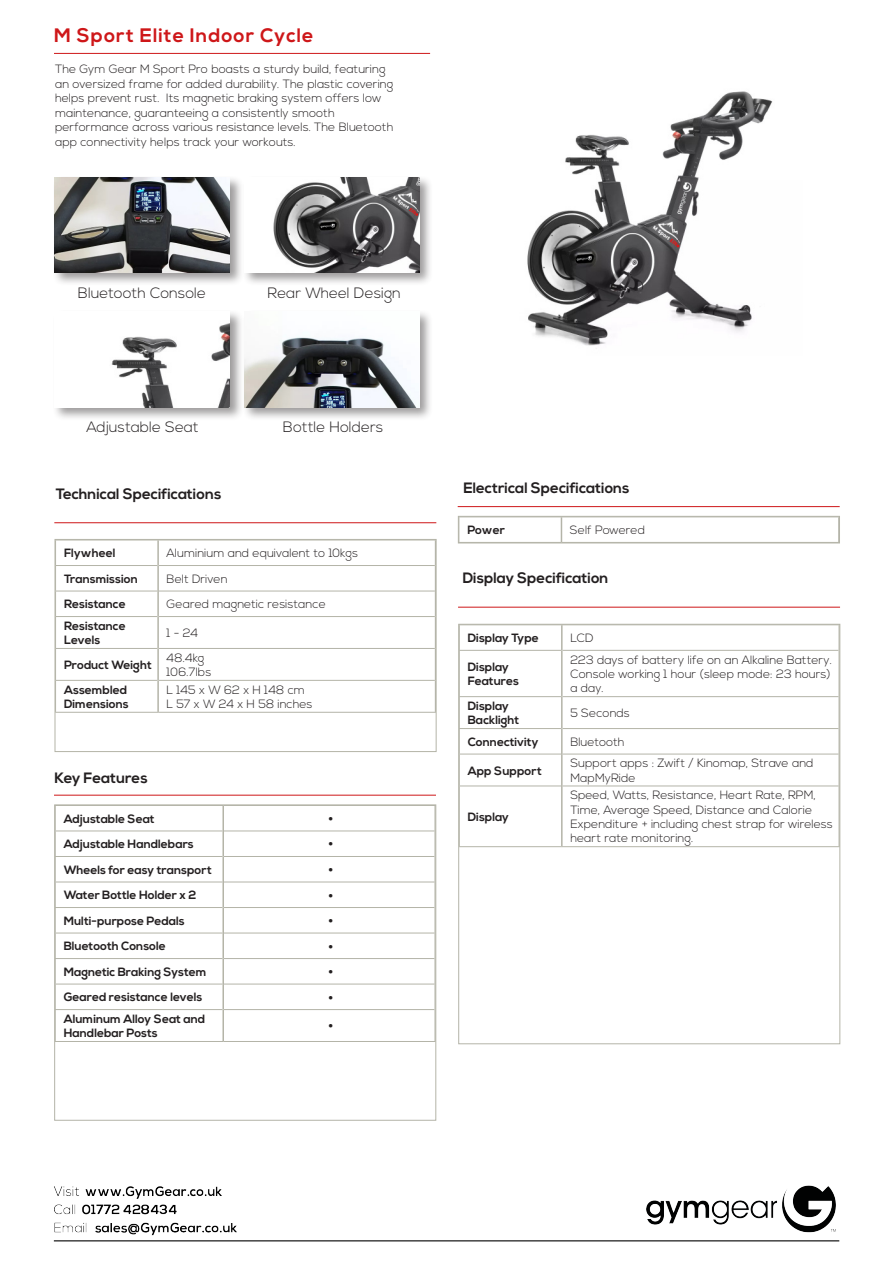
<style>
.page{position:relative;width:893px;height:1263px;background:#fff}
.page>*{position:absolute;margin:0;border:0;box-sizing:border-box;transform-origin:0 0}
.t1{font:700 19.5px "Nexa";letter-spacing:.05em;color:#ce1719}
.t2{font:300 18px "Nexa";color:#231f20}
.t3{font:700 15px "Nexa";color:#231f20}
.t4{font:300 15px "Nexa";color:#231f20}
.t5{font:300 12px/14.4px "Nexa";color:#231f20}
.t6{font:700 12px/14.4px "Nexa";color:#231f20}
</style>
<div class="page">
<hr style="left:54px;top:53px;width:376px;height:1px;background:#ce1719">
<div style="left:52px;top:175px;width:192px;height:112px;background:#231f20;opacity:.45"></div>
<div style="left:52px;top:310px;width:192px;height:111px;background:#231f20;opacity:.45"></div>
<img style="left:54px;top:312px;width:176px;height:95px">
<div style="left:242px;top:175px;width:192px;height:112px;background:#231f20;opacity:.45"></div>
<img style="left:244px;top:177px;width:175px;height:95px">
<div style="left:242px;top:310px;width:192px;height:111px;background:#231f20;opacity:.45"></div>
<img style="left:244px;top:312px;width:175px;height:95px">
<img style="left:53px;top:1185px;width:787px;height:57px">
<hr style="left:54px;top:522px;width:382px;height:1px;background:#ce1719">
<hr style="left:55px;top:565px;width:102px;height:1px;background:#b4b4a8">
<hr style="left:159px;top:565px;width:276px;height:1px;background:#b4b4a8">
<hr style="left:55px;top:591px;width:102px;height:1px;background:#b4b4a8">
<hr style="left:159px;top:591px;width:276px;height:1px;background:#b4b4a8">
<hr style="left:55px;top:616px;width:102px;height:1px;background:#b4b4a8">
<hr style="left:159px;top:616px;width:276px;height:1px;background:#b4b4a8">
<hr style="left:55px;top:648px;width:102px;height:1px;background:#b4b4a8">
<hr style="left:159px;top:648px;width:276px;height:1px;background:#b4b4a8">
<hr style="left:55px;top:680px;width:102px;height:1px;background:#b4b4a8">
<hr style="left:159px;top:680px;width:276px;height:1px;background:#b4b4a8">
<hr style="left:55px;top:712px;width:103px;height:1px;background:#b4b4a8">
<hr style="left:158px;top:712px;width:278px;height:1px;background:#b4b4a8">
<hr style="left:157px;top:540px;width:2px;height:25px;background:#b4b4a8">
<hr style="left:157px;top:565px;width:2px;height:26px;background:#b4b4a8">
<hr style="left:157px;top:591px;width:2px;height:25px;background:#b4b4a8">
<hr style="left:157px;top:616px;width:2px;height:32px;background:#b4b4a8">
<hr style="left:157px;top:648px;width:2px;height:32px;background:#b4b4a8">
<hr style="left:157px;top:680px;width:2px;height:32px;background:#b4b4a8">
<div style="left:55px;top:539px;width:381px;height:213px;border:1px solid #b4b4a8"></div>
<hr style="left:54px;top:795px;width:382px;height:1px;background:#ce1719">
<hr style="left:55px;top:830px;width:167px;height:1px;background:#b4b4a8">
<hr style="left:224px;top:830px;width:210px;height:1px;background:#b4b4a8">
<hr style="left:55px;top:856px;width:167px;height:1px;background:#b4b4a8">
<hr style="left:224px;top:856px;width:210px;height:1px;background:#b4b4a8">
<hr style="left:55px;top:882px;width:167px;height:1px;background:#b4b4a8">
<hr style="left:224px;top:882px;width:210px;height:1px;background:#b4b4a8">
<hr style="left:55px;top:907px;width:167px;height:1px;background:#b4b4a8">
<hr style="left:224px;top:907px;width:210px;height:1px;background:#b4b4a8">
<hr style="left:55px;top:933px;width:167px;height:1px;background:#b4b4a8">
<hr style="left:224px;top:933px;width:210px;height:1px;background:#b4b4a8">
<hr style="left:55px;top:958px;width:167px;height:1px;background:#b4b4a8">
<hr style="left:224px;top:958px;width:210px;height:1px;background:#b4b4a8">
<hr style="left:55px;top:984px;width:167px;height:1px;background:#b4b4a8">
<hr style="left:224px;top:984px;width:210px;height:1px;background:#b4b4a8">
<hr style="left:55px;top:1009px;width:167px;height:1px;background:#b4b4a8">
<hr style="left:224px;top:1009px;width:210px;height:1px;background:#b4b4a8">
<hr style="left:55px;top:1041px;width:168px;height:1px;background:#b4b4a8">
<hr style="left:223px;top:1041px;width:213px;height:1px;background:#b4b4a8">
<hr style="left:222px;top:806px;width:2px;height:25px;background:#b4b4a8">
<hr style="left:222px;top:831px;width:2px;height:25px;background:#b4b4a8">
<hr style="left:222px;top:856px;width:2px;height:26px;background:#b4b4a8">
<hr style="left:222px;top:882px;width:2px;height:25px;background:#b4b4a8">
<hr style="left:222px;top:907px;width:2px;height:26px;background:#b4b4a8">
<hr style="left:222px;top:933px;width:2px;height:25px;background:#b4b4a8">
<hr style="left:222px;top:958px;width:2px;height:26px;background:#b4b4a8">
<hr style="left:222px;top:984px;width:2px;height:25px;background:#b4b4a8">
<hr style="left:222px;top:1009px;width:2px;height:32px;background:#b4b4a8">
<div style="left:54px;top:805px;width:382px;height:315px;border:1px solid #b4b4a8"></div>
<hr style="left:458px;top:506px;width:382px;height:1px;background:#ce1719">
<svg style="left:561px;top:518px;width:1px;height:23px"></svg>
<div style="left:458px;top:516px;width:382px;height:27px;border:1px solid #b4b4a8"></div>
<hr style="left:458px;top:607px;width:382px;height:1px;background:#ce1719">
<hr style="left:459px;top:650px;width:102px;height:1px;background:#b4b4a8">
<hr style="left:563px;top:650px;width:275px;height:1px;background:#b4b4a8">
<hr style="left:459px;top:696px;width:102px;height:1px;background:#b4b4a8">
<hr style="left:563px;top:696px;width:275px;height:1px;background:#b4b4a8">
<hr style="left:459px;top:728px;width:102px;height:1px;background:#b4b4a8">
<hr style="left:563px;top:728px;width:275px;height:1px;background:#b4b4a8">
<hr style="left:459px;top:754px;width:102px;height:1px;background:#b4b4a8">
<hr style="left:563px;top:754px;width:275px;height:1px;background:#b4b4a8">
<hr style="left:459px;top:786px;width:102px;height:1px;background:#b4b4a8">
<hr style="left:563px;top:786px;width:275px;height:1px;background:#b4b4a8">
<hr style="left:459px;top:846px;width:103px;height:1px;background:#b4b4a8">
<hr style="left:562px;top:846px;width:278px;height:1px;background:#b4b4a8">
<hr style="left:561px;top:625px;width:2px;height:25px;background:#b4b4a8">
<hr style="left:561px;top:650px;width:2px;height:47px;background:#b4b4a8">
<hr style="left:561px;top:697px;width:2px;height:31px;background:#b4b4a8">
<hr style="left:561px;top:728px;width:2px;height:26px;background:#b4b4a8">
<hr style="left:561px;top:754px;width:2px;height:32px;background:#b4b4a8">
<hr style="left:561px;top:786px;width:2px;height:60px;background:#b4b4a8">
<img style="left:527px;top:91px;width:246px;height:255px">
<img style="left:54px;top:177px;width:176px;height:95px">
<p class="t1" style="left:54px;top:24px;width:261px">M Sport Elite Indoor Cycle</p>
<p class="t5" style="left:55px;top:63px;width:340px">The Gym Gear M Sport Pro boasts a sturdy build, featuring an oversized frame for added durability. The plastic covering helps prevent rust. Its magnetic braking system offers low maintenance, guaranteeing a consistently smooth performance across various resistance levels. The Bluetooth app connectivity helps track your workouts.</p>
<p class="t4" style="left:78px;top:284px;width:130px">Bluetooth Console</p>
<p class="t4" style="left:86px;top:419px;width:114px">Adjustable Seat</p>
<p class="t3" style="left:56px;top:485px;width:167px">Technical Specifications</p>
<p class="t4" style="left:268px;top:284px;width:135px">Rear Wheel Design</p>
<p class="t4" style="left:283px;top:419px;width:102px">Bottle Holders</p>
<p class="t6" style="left:64px;top:546px;width:53px">Flywheel</p>
<p class="t5" style="left:167px;top:546px;width:193px">Aluminium and equivalent to 10kgs</p>
<p class="t6" style="left:64px;top:572px;width:75px">Transmission</p>
<p class="t5" style="left:167px;top:572px;width:62px">Belt Driven</p>
<p class="t6" style="left:64px;top:597px;width:63px">Resistance</p>
<p class="t5" style="left:167px;top:597px;width:161px">Geared magnetic resistance</p>
<p class="t6" style="left:64px;top:619px;width:63px">Resistance<br>Levels</p>
<p class="t5" style="left:167px;top:626px;width:33px">1 - 24</p>
<p class="t6" style="left:64px;top:658px;width:89px">Product Weight</p>
<p class="t5" style="left:167px;top:651px;width:39px">48.4kg</p>
<p class="t5" style="left:167px;top:665px;width:46px">106.7lbs</p>
<p class="t6" style="left:64px;top:683px;width:66px">Assembled<br>Dimensions</p>
<p class="t5" style="left:167px;top:683px;width:140px">L 145 x W 62 x H 148 cm</p>
<p class="t5" style="left:167px;top:697px;width:147px">L 57 x W 24 x H 58 inches</p>
<p class="t3" style="left:54px;top:770px;width:95px">Key Features</p>
<p class="t6" style="left:64px;top:812px;width:93px">Adjustable Seat</p>
<p class="t2" style="left:328px;top:808px;width:7px">•</p>
<p class="t6" style="left:64px;top:837px;width:132px">Adjustable Handlebars</p>
<p class="t2" style="left:328px;top:834px;width:7px">•</p>
<p class="t6" style="left:64px;top:863px;width:150px">Wheels for easy transport</p>
<p class="t2" style="left:328px;top:859px;width:7px">•</p>
<p class="t6" style="left:64px;top:888px;width:134px">Water Bottle Holder x 2</p>
<p class="t2" style="left:328px;top:885px;width:7px">•</p>
<p class="t6" style="left:64px;top:914px;width:123px">Multi-purpose Pedals</p>
<p class="t2" style="left:328px;top:910px;width:7px">•</p>
<p class="t6" style="left:64px;top:939px;width:104px">Bluetooth Console</p>
<p class="t2" style="left:328px;top:936px;width:7px">•</p>
<p class="t6" style="left:64px;top:965px;width:144px">Magnetic Braking System</p>
<p class="t2" style="left:328px;top:961px;width:7px">•</p>
<p class="t6" style="left:64px;top:990px;width:140px">Geared resistance levels</p>
<p class="t2" style="left:328px;top:987px;width:7px">•</p>
<p class="t6" style="left:64px;top:1012px;width:143px">Aluminum Alloy Seat and<br>Handlebar Posts</p>
<p class="t2" style="left:328px;top:1016px;width:7px">•</p>
<p class="t3" style="left:463px;top:479px;width:168px">Electrical Specifications</p>
<p class="t6" style="left:467px;top:523px;width:39px">Power</p>
<p class="t5" style="left:570px;top:523px;width:77px">Self Powered</p>
<p class="t3" style="left:463px;top:569px;width:147px">Display Specification</p>
<p class="t6" style="left:468px;top:631px;width:73px">Display Type</p>
<p class="t5" style="left:570px;top:631px;width:25px">LCD</p>
<p class="t6" style="left:468px;top:660px;width:53px">Display<br>Features</p>
<p class="t5" style="left:570px;top:653px;width:263px">223 days of battery life on an Alkaline Battery.<br>Console working 1 hour (sleep mode: 23 hours) a day.</p>
<p class="t6" style="left:468px;top:699px;width:53px">Display<br>Backlight</p>
<p class="t5" style="left:570px;top:706px;width:61px">5 Seconds</p>
<p class="t6" style="left:468px;top:735px;width:72px">Connectivity</p>
<p class="t5" style="left:570px;top:735px;width:56px">Bluetooth</p>
<p class="t6" style="left:468px;top:764px;width:76px">App Support</p>
<p class="t5" style="left:570px;top:756px;width:245px">Support apps : Zwift / Kinomap, Strave and<br>MapMyRide</p>
<p class="t6" style="left:468px;top:810px;width:43px">Display</p>
<p class="t5" style="left:570px;top:788px;width:264px">Speed, Watts, Resistance, Heart Rate, RPM, Time, Average Speed, Distance and Calorie Expenditure + including chest strap for wireless heart rate monitoring.</p>
</div>
